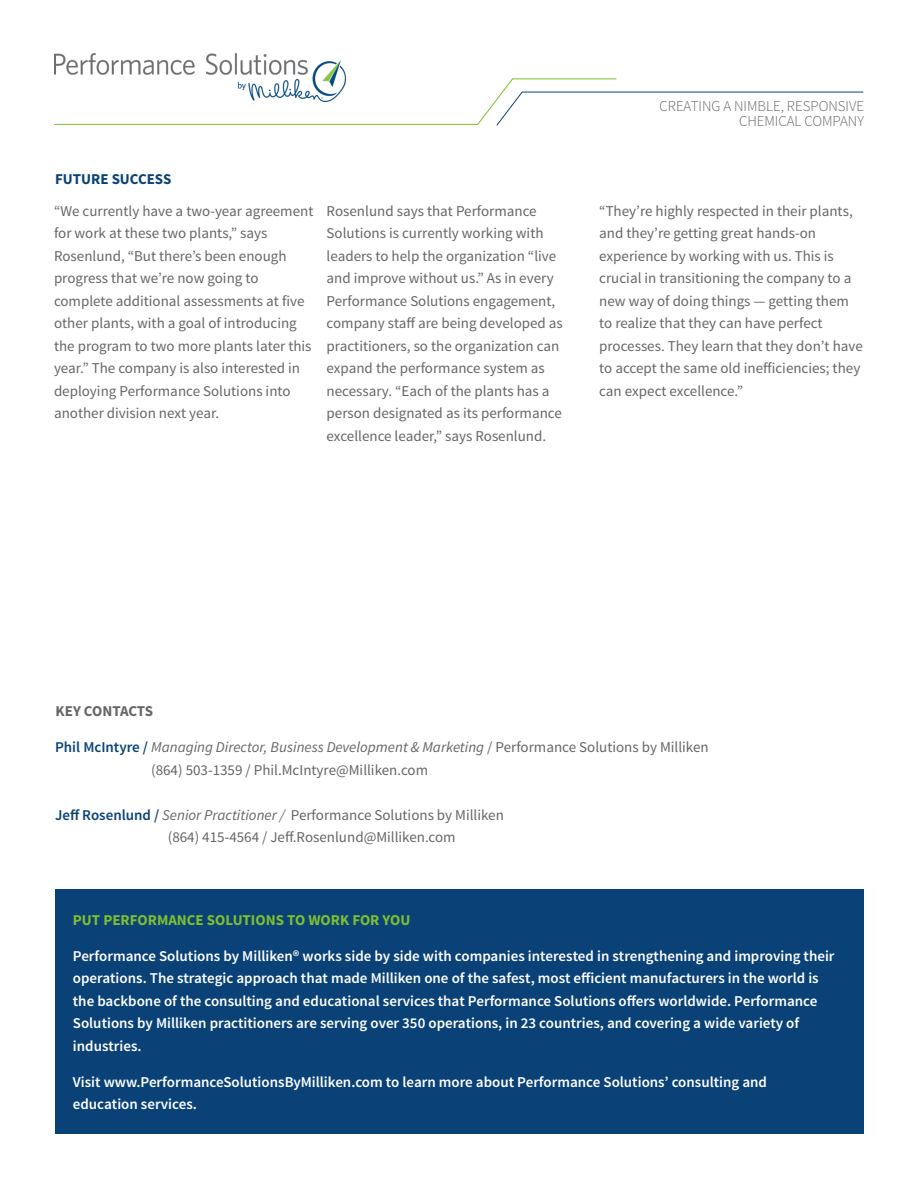
<style>
.page{position:relative;width:918px;height:1188px;background:#fff}
.page>*{position:absolute;margin:0;border:0;box-sizing:border-box;transform-origin:0 0}
.t1{font:15px/22.5px "Source Sans Pro";color:#666}
.t2{font:600 15px/22.5px "Source Sans Pro";color:#fff}
.t3{font:italic 15px "Source Sans Pro";color:#666}
.t4{font:300 15px/15px "Source Sans Pro";color:#666;text-align:right}
.t5{font:700 15px "Source Sans Pro";color:#7dbf30}
.Paragraph_Style_1{font:700 15px "Source Sans Pro";color:#0a4278}
.Paragraph_Style_1-2{font:700 15px "Source Sans Pro";letter-spacing:-.01em;color:#666}
.s1{font-weight:600;font-style:normal;color:#0a4278}
.s2{font-style:normal}
.s3{font-weight:600;color:#0a4278}
.s4{font-style:italic}
</style>
<div class="page">
<div style="left:55px;top:890px;width:808px;height:244px;background:#0a4278"></div>
<img style="left:54px;top:54px;width:292px;height:24px">
<svg style="left:54px;top:78px;width:563px;height:48px"></svg>
<hr style="left:522px;top:92px;width:341px;height:1px;background:#0a4278">
<p class="t4" style="left:659px;top:99px;width:206px">CREATING A NIMBLE, RESPONSIVE<br>CHEMICAL COMPANY</p>
<p class="Paragraph_Style_1" style="left:55px;top:170px;width:118px">FUTURE SUCCESS</p>
<p class="t1" style="left:54px;top:200px;width:261px">“We currently have a two-year agreement for work at these two plants,” says Rosenlund, “But there’s been enough progress that we’re now going to complete additional assessments at five other plants, with a goal of introducing the program to two more plants later this year.” The company is also interested in deploying Performance Solutions into another division next year.</p>
<p class="t1" style="left:327px;top:200px;width:238px">Rosenlund says that Performance Solutions is currently working with leaders to help the organization “live and improve without us.” As in every Performance Solutions engagement, company staff are being developed as practitioners, so the organization can expand the performance system as necessary. “Each of the plants has a person designated as its performance excellence leader,” says Rosenlund.</p>
<p class="t1" style="left:599px;top:200px;width:265px">“They’re highly respected in their plants, and they’re getting great hands-on experience by working with us. This is crucial in transitioning the company to a new way of doing things — getting them to realize that they can have perfect processes. They learn that they don’t have to accept the same old inefficiencies; they can expect excellence.”</p>
<p class="Paragraph_Style_1-2" style="left:56px;top:702px;width:99px">KEY CONTACTS</p>
<p class="t3" style="left:55px;top:738px;width:655px"><span class="s1">Phil McIntyre /</span> Managing Director, Business Development &amp; Marketing <span class="s2">/ Performance Solutions by Milliken</span></p>
<p class="t1" style="left:151px;top:759px;width:279px">(864) 503-1359 / Phil.McIntyre@Milliken.com</p>
<p class="t1" style="left:55px;top:804px;width:450px"><span class="s3">Jeff Rosenlund /</span> <span class="s4">Senior Practitioner /</span> Performance Solutions by Milliken</p>
<p class="t1" style="left:168px;top:826px;width:289px">(864) 415-4564 / Jeff.Rosenlund@Milliken.com</p>
<p class="t5" style="left:73px;top:910px;width:339px">PUT PERFORMANCE SOLUTIONS TO WORK FOR YOU</p>
<p class="t2" style="left:73px;top:945px;width:763px">Performance Solutions by Milliken® works side by side with companies interested in strengthening and improving their operations. The strategic approach that made Milliken one of the safest, most efficient manufacturers in the world is the backbone of the consulting and educational services that Performance Solutions offers worldwide. Performance Solutions by Milliken practitioners are serving over 350 operations, in 23 countries, and covering a wide variety of industries.</p>
<p class="t2" style="left:73px;top:1071px;width:696px">Visit www.PerformanceSolutionsByMilliken.com to learn more about Performance Solutions’ consulting and education services.</p>
</div>
